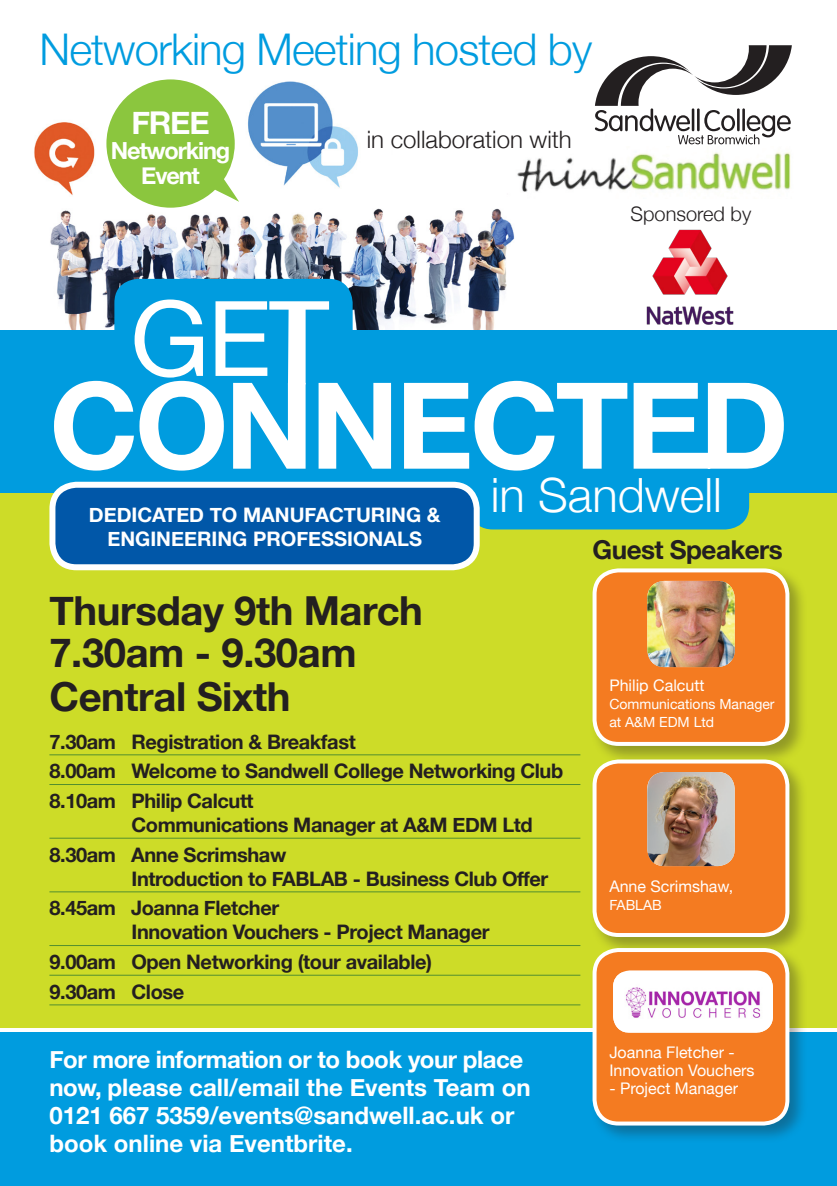
<style>
.page{position:relative;width:837px;height:1186px;background:#fff}
.page>*{position:absolute;margin:0;border:0;box-sizing:border-box;transform-origin:0 0}
.t1{font:300 47.2px "Helvetica Neue";color:#fff}
.t2{font:300 43.6px "Helvetica Neue";letter-spacing:-.02em;color:#009cdf}
.t3{font:700 40px/42.6px "Helvetica Neue";letter-spacing:-.01em;color:#231f20}
.t4{font:700 31.4px "Helvetica Neue";color:#fff}
.t5{font:700 26px "Helvetica Neue";letter-spacing:-.02em;color:#231f20}
.t6{font:700 24px/28px "Helvetica Neue";color:#fff}
.t7{font:300 24px "Helvetica Neue";color:#231f20}
.t8{font:700 23.6px "Helvetica Neue";letter-spacing:-.05em;color:#fff}
.t9{font:700 20px/24px "Helvetica Neue";letter-spacing:-.02em;color:#231f20}
.t10{font:700 20px/24px "Helvetica Neue";color:#fff;text-align:center}
.t11{font:300 20px "Helvetica Neue";color:#231f20}
.t12{font:16px/18px "Helvetica Neue";color:#fff}
.t13{font:14px/18px "Helvetica Neue";color:#fff}
</style>
<div class="page">
<div style="left:0;top:487px;width:837px;height:541px;background:#cddc28"></div>
<div style="left:469px;top:387px;width:280px;height:142px;background:#009cdf;border-radius:24px"></div>
<div style="left:0;top:1032px;width:837px;height:154px;background:#009cdf"></div>
<img style="left:0;top:81px;width:525px;height:250px">
<svg style="left:595px;top:45px;width:196px;height:99px"></svg>
<hr style="left:49px;top:754px;width:531px;height:1px;background:#528f2f">
<hr style="left:49px;top:784px;width:531px;height:1px;background:#528f2f">
<hr style="left:49px;top:838px;width:531px;height:1px;background:#528f2f">
<hr style="left:49px;top:891px;width:531px;height:1px;background:#528f2f">
<hr style="left:49px;top:945px;width:531px;height:1px;background:#528f2f">
<hr style="left:49px;top:975px;width:531px;height:1px;background:#528f2f">
<hr style="left:49px;top:1004px;width:531px;height:1px;background:#528f2f">
<div style="left:0;top:331px;width:837px;height:162px;background:#009cdf"></div>
<div style="left:114px;top:279px;width:238px;height:143px;background:#009cdf;border-radius:24px"></div>
<svg style="left:54px;top:381px;width:729px;height:90px"></svg>
<svg style="left:135px;top:299px;width:194px;height:85px"></svg>
<div style="left:589px;top:565px;width:219px;height:200px;background:#231f20;opacity:.35"></div>
<div style="left:594px;top:570px;width:193px;height:174px;background:#f47b21;border-radius:24px"></div>
<div style="left:592px;top:568px;width:197px;height:178px;border:4px solid #fff;border-radius:24px"></div>
<img style="left:647px;top:581px;width:87px;height:86px">
<div style="left:589px;top:756px;width:219px;height:200px;background:#231f20;opacity:.35"></div>
<div style="left:594px;top:761px;width:193px;height:174px;background:#f47b21;border-radius:24px"></div>
<div style="left:592px;top:759px;width:197px;height:178px;border:4px solid #fff;border-radius:24px"></div>
<img style="left:647px;top:772px;width:87px;height:94px">
<img style="left:629px;top:229px;width:121px;height:102px">
<img style="left:512px;top:146px;width:279px;height:52px">
<div style="left:52px;top:485px;width:424px;height:82px;background:#0157a8;border-radius:24px"></div>
<div style="left:49px;top:482px;width:430px;height:88px;border:6px solid #fff;border-radius:24px"></div>
<svg style="left:106px;top:79px;width:133px;height:129px"></svg>
<div style="left:589px;top:945px;width:219px;height:199px;background:#231f20;opacity:.35"></div>
<div style="left:594px;top:950px;width:193px;height:173px;background:#f47b21;border-radius:24px"></div>
<div style="left:592px;top:948px;width:197px;height:177px;border:4px solid #fff;border-radius:24px"></div>
<div style="left:613px;top:970px;width:160px;height:63px;background:#fff;border-radius:17px"></div>
<img style="left:613px;top:972px;width:160px;height:60px">
<p class="t2" style="left:39px;top:14px;width:554px">Networking Meeting hosted by</p>
<p class="t4" style="left:131px;top:95px;width:80px">FREE</p>
<p class="t8" style="left:111px;top:129px;width:121px">Networking</p>
<p class="t8" style="left:141px;top:154px;width:60px">Event</p>
<p class="t7" style="left:367px;top:120px;width:206px">in collaboration with</p>
<p class="t11" style="left:630px;top:197px;width:122px">Sponsored by</p>
<p class="t10" style="left:89px;top:502px;width:353px">DEDICATED TO MANUFACTURING &amp;<br>ENGINEERING PROFESSIONALS</p>
<p class="t1" style="left:490px;top:457px;width:232px">in Sandwell</p>
<p class="t5" style="left:592px;top:526px;width:192px">Guest Speakers</p>
<p class="t3" style="left:49px;top:588px;width:375px">Thursday 9th March<br>7.30am - 9.30am<br>Central Sixth</p>
<p class="t9" style="left:49px;top:728px;width:308px">7.30am Registration &amp; Breakfast</p>
<p class="t9" style="left:49px;top:758px;width:515px">8.00am Welcome to Sandwell College Networking Club</p>
<p class="t9" style="left:131px;top:788px;width:403px;text-indent:-82px">8.10am Philip Calcutt<br>Communications Manager at A&amp;M EDM Ltd</p>
<p class="t9" style="left:131px;top:841px;width:418px;text-indent:-82px">8.30am Anne Scrimshaw<br>Introduction to FABLAB - Business Club Offer</p>
<p class="t9" style="left:131px;top:895px;width:359px;text-indent:-82px">8.45am Joanna Fletcher<br>Innovation Vouchers - Project Manager</p>
<p class="t9" style="left:49px;top:949px;width:384px">9.00am Open Networking (tour available)</p>
<p class="t9" style="left:49px;top:978px;width:136px">9.30am Close</p>
<p class="t6" style="left:49px;top:1044px;width:483px">For more information or to book your place now, please call/email the Events Team on 0121 667 5359/events@sandwell.ac.uk or book online via Eventbrite.</p>
<p class="t12" style="left:609px;top:675px;width:97px">Philip Calcutt</p>
<p class="t13" style="left:609px;top:694px;width:167px">Communications Manager at A&amp;M EDM Ltd</p>
<p class="t12" style="left:609px;top:876px;width:125px">Anne Scrimshaw,</p>
<p class="t13" style="left:609px;top:894px;width:54px">FABLAB</p>
<p class="t12" style="left:609px;top:1042px;width:147px">Joanna Fletcher -<br>Innovation Vouchers</p>
<p class="t12" style="left:609px;top:1078px;width:130px">- Project Manager</p>
</div>
